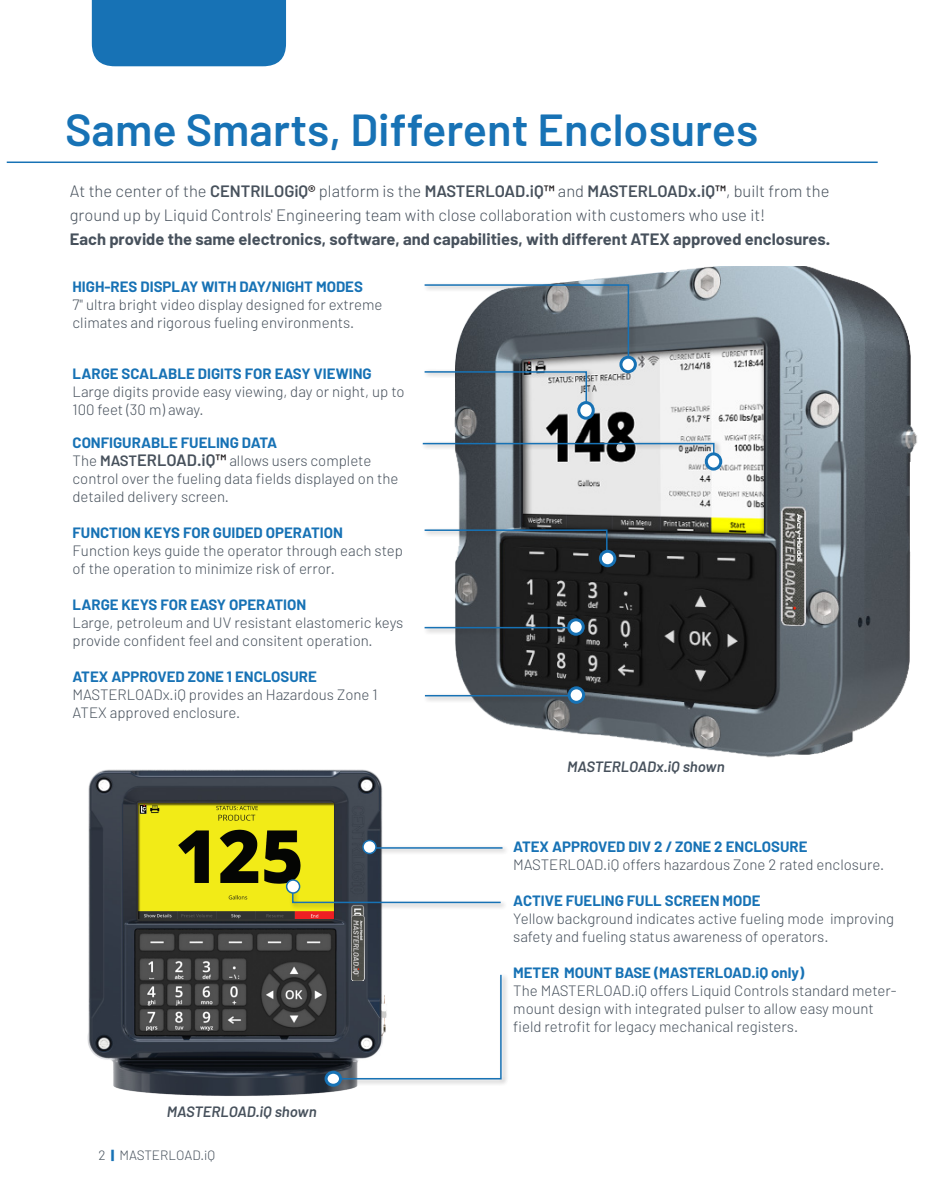
<style>
.page{position:relative;width:932px;height:1202px;background:#fff}
.page>*{position:absolute;margin:0;border:0;box-sizing:border-box;transform-origin:0 0}
.t1{font:600 45px "Barlow";color:#1772b5}
.t2{font:300 16.5px/24px "Barlow";color:#47515c}
.t3{font:700 16.5px "Barlow";color:#47515c}
.t4{font:300 15px/18px "Barlow";color:#47515c}
.t5{font:700 15px "Barlow";color:#1772b5}
.t6{font:italic 600 15px "Barlow";color:#47515c}
.t7{font:300 13.5px "Barlow";color:#47515c}
.s1{font-weight:600}
.s2{font-weight:600;color:#231f20}
.s3{font-weight:600;font-size:16.5px}
.s4{font-weight:600;font-size:16.5px;color:#231f20}
.s5{font-weight:900;color:#1772b5}
</style>
<div class="page">
<div style="left:92px;top:0;width:194px;height:66px;background:#1772b5"></div>
<img style="left:87px;top:769px;width:296px;height:327px">
<img style="left:351px;top:915px;width:13px;height:57px">
<img style="left:454px;top:266px;width:463px;height:492px">
<div style="left:422px;top:282px;width:214px;height:89px;background:#231f20;opacity:.42"></div>
<div style="left:422px;top:527px;width:192px;height:29px;background:#231f20;opacity:.42"></div>
<svg style="left:423px;top:528px;width:185px;height:23px"></svg>
<svg style="left:621px;top:357px;width:14px;height:15px"></svg>
<div style="left:619px;top:356px;width:18px;height:17px;border:3px solid #1772b5;border-radius:50%"></div>
<div style="left:600px;top:551px;width:15px;height:15px;background:#fff;border-radius:50%"></div>
<div style="left:599px;top:550px;width:17px;height:17px;border:3px solid #1772b5;border-radius:50%"></div>
<div style="left:422px;top:369px;width:172px;height:46px;background:#231f20;opacity:.42"></div>
<svg style="left:423px;top:283px;width:207px;height:127px"></svg>
<div style="left:578px;top:402px;width:15px;height:16px;background:#fff;border-radius:50%"></div>
<div style="left:577px;top:401px;width:17px;height:19px;border:3px solid #1772b5;border-radius:50%"></div>
<div style="left:422px;top:619px;width:161px;height:16px;background:#231f20;opacity:.42"></div>
<svg style="left:423px;top:620px;width:146px;height:9px"></svg>
<div style="left:568px;top:620px;width:15px;height:14px;background:#fff;border-radius:50%"></div>
<div style="left:567px;top:618px;width:17px;height:17px;border:3px solid #1772b5;border-radius:50%"></div>
<div style="left:331px;top:972px;width:177px;height:114px;background:#231f20;opacity:.42"></div>
<svg style="left:332px;top:973px;width:170px;height:107px"></svg>
<svg style="left:326px;top:1072px;width:14px;height:13px"></svg>
<div style="left:324px;top:1070px;width:18px;height:16px;border:3px solid #1772b5;border-radius:50%"></div>
<div style="left:421px;top:440px;width:300px;height:29px;background:#231f20;opacity:.42"></div>
<svg style="left:421px;top:442px;width:294px;height:22px"></svg>
<svg style="left:706px;top:454px;width:14px;height:15px"></svg>
<div style="left:704px;top:452px;width:18px;height:18px;border:3px solid #1772b5;border-radius:50%"></div>
<div style="left:138px;top:803px;width:195px;height:115px;background:#231f20;opacity:.75"></div>
<div style="left:289px;top:881px;width:218px;height:28px;background:#231f20;opacity:.42"></div>
<svg style="left:291px;top:882px;width:211px;height:22px"></svg>
<div style="left:286px;top:880px;width:13px;height:13px;background:#fff;border-radius:50%"></div>
<div style="left:286px;top:879px;width:14px;height:14px;border:2px solid #1772b5;border-radius:50%"></div>
<div style="left:423px;top:687px;width:160px;height:16px;background:#231f20;opacity:.42"></div>
<svg style="left:423px;top:688px;width:147px;height:9px"></svg>
<svg style="left:569px;top:688px;width:14px;height:14px"></svg>
<div style="left:567px;top:686px;width:18px;height:18px;border:3px solid #1772b5;border-radius:50%"></div>
<div style="left:366px;top:840px;width:143px;height:15px;background:#231f20;opacity:.42"></div>
<svg style="left:374px;top:840px;width:130px;height:9px"></svg>
<div style="left:363px;top:840px;width:13px;height:13px;background:#fff;border-radius:50%"></div>
<div style="left:362px;top:839px;width:15px;height:15px;border:2px solid #1772b5;border-radius:50%"></div>
<hr style="left:7px;top:161px;width:870px;height:2px;background:#1772b5">
<p class="t1" style="left:65px;top:102px;width:694px">Same Smarts, Different Enclosures</p>
<p class="t2" style="left:70px;top:179px;width:761px">At the center of the <span class="s1">CENTRILOGiQ</span><span class="s2">®</span> platform is the <span class="s1">MASTERLOAD.iQ</span><span class="s2">™</span> and <span class="s1">MASTERLOADx.iQ</span><span class="s2">™</span>, built from the ground up by Liquid Controls' Engineering team with close collaboration with customers who use it!</p>
<p class="t3" style="left:70px;top:229px;width:762px">Each provide the same electronics, software, and capabilities, with different ATEX approved enclosures.</p>
<p class="t5" style="left:73px;top:277px;width:292px">HIGH-RES DISPLAY WITH DAY/NIGHT MODES</p>
<p class="t4" style="left:73px;top:295px;width:311px">7" ultra bright video display designed for extreme climates and rigorous fueling environments.</p>
<p class="t5" style="left:73px;top:364px;width:300px">LARGE SCALABLE DIGITS FOR EASY VIEWING</p>
<p class="t4" style="left:73px;top:382px;width:333px">Large digits provide easy viewing, day or night, up to</p>
<p class="t4" style="left:73px;top:400px;width:133px">100 feet (30 m) away.</p>
<p class="t5" style="left:73px;top:433px;width:206px">CONFIGURABLE FUELING DATA</p>
<p class="t4" style="left:73px;top:451px;width:327px">The <span class="s1">MAST</span><span class="s3">ERLOAD.iQ</span><span class="s4">™</span> allows users complete control over the fueling data fields displayed on the detailed delivery screen.</p>
<p class="t5" style="left:73px;top:523px;width:272px">FUNCTION KEYS FOR GUIDED OPERATION</p>
<p class="t4" style="left:73px;top:541px;width:332px">Function keys guide the operator through each step of the operation to minimize risk of error.</p>
<p class="t5" style="left:73px;top:595px;width:235px">LARGE KEYS FOR EASY OPERATION</p>
<p class="t4" style="left:73px;top:613px;width:332px">Large, petroleum and UV resistant elastomeric keys provide confident feel and consitent operation.</p>
<p class="t5" style="left:73px;top:667px;width:246px">ATEX APPROVED ZONE 1 ENCLOSURE</p>
<p class="t4" style="left:73px;top:685px;width:306px">MASTERLOADx.iQ provides an Hazardous Zone 1<br>ATEX approved enclosure.</p>
<p class="t6" style="left:167px;top:1102px;width:151px">MASTERLOAD.iQ shown</p>
<p class="t7" style="left:99px;top:1146px;width:118px">2 <span class="s5">|</span> MASTERLOAD.iQ</p>
<p class="t6" style="left:567px;top:757px;width:159px">MASTERLOADx.iQ shown</p>
<p class="t5" style="left:513px;top:837px;width:296px">ATEX APPROVED DIV 2 / ZONE 2 ENCLOSURE</p>
<p class="t4" style="left:513px;top:855px;width:372px">MASTERLOAD.iQ offers hazardous Zone 2 rated enclosure.</p>
<p class="t5" style="left:513px;top:891px;width:249px">ACTIVE FUELING FULL SCREEN MODE</p>
<p class="t4" style="left:513px;top:909px;width:382px">Yellow background indicates active fueling mode improving safety and fueling status awareness of operators.</p>
<p class="t5" style="left:513px;top:963px;width:292px">METER MOUNT BASE (MASTERLOAD.iQ only)</p>
<p class="t4" style="left:513px;top:981px;width:385px">The MASTERLOAD.iQ offers Liquid Controls standard meter&shy;mount design with integrated pulser to allow easy mount field retrofit for legacy mechanical registers.</p>
</div>
